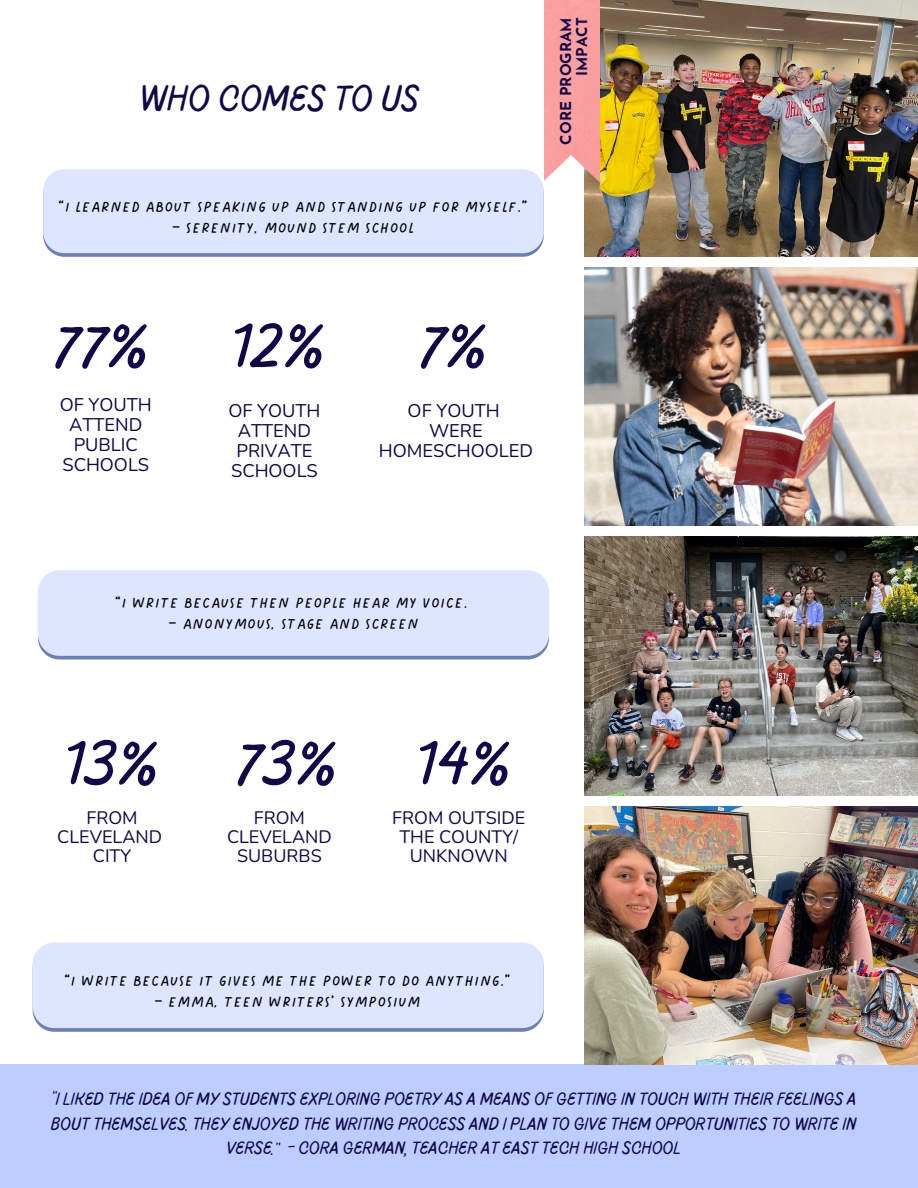
<style>
.page{position:relative;width:918px;height:1188px;background:#fff}
.page>*{position:absolute;margin:0;border:0;box-sizing:border-box;transform-origin:0 0}
.t1{font:100 62.1px "Pluma";color:#100848}
.t2{font:100 37.05px "Pluma";color:#100848}
.t3{font:25.5px "Quotesand Texts";color:#000}
.t4{font:18.3px/20.2px "Nunito";color:#100848;text-align:center}
.t5{font:100 18.15px/24.8px "Pluma";color:#100848;text-align:center}
.t6{font:18px/19.2px "Nunito";color:#100848;text-align:center}
.t7{font:700 15px/15.8px "Josefin Sans";color:#100848;text-align:right}
</style>
<div class="page">
<div style="left:0;top:1064px;width:918px;height:124px;background:#becdff"></div>
<img style="left:584px;top:0;width:334px;height:256px">
<img style="left:584px;top:537px;width:334px;height:258px">
<img style="left:584px;top:268px;width:334px;height:257px">
<img style="left:584px;top:807px;width:334px;height:257px">
<img style="left:544px;top:0;width:55px;height:187px">
<div style="left:43px;top:169px;width:501px;height:88px;background:#dde5ff"></div>
<svg style="left:48px;top:656px;width:491px;height:3px"></svg>
<div style="left:38px;top:570px;width:511px;height:86px;background:#dde5ff"></div>
<svg style="left:42px;top:1028px;width:492px;height:3px"></svg>
<div style="left:33px;top:942px;width:511px;height:86px;background:#dde5ff"></div>
<h4 class="t2" style="left:139px;top:82px;width:282px">WHO COMES TO US</h4>
<h4 class="t3" style="left:58px;top:186px;width:472px">“I LEARNED ABOUT SPEAKING UP AND STANDING UP FOR MYSELF.”</h4>
<h4 class="t3" style="left:171px;top:208px;width:245px">– SERENITY, MOUND STEM SCHOOL</h4>
<h2 class="t7" style="left:560px;top:145px;width:129px;rotate:-90deg">CORE PROGRAM<br>IMPACT</h2>
<h1 class="t1" style="left:54px;top:320px;width:98px">77%</h1>
<h1 class="t1" style="left:229px;top:320px;width:98px">12%</h1>
<h4 class="t1" style="left:419px;top:320px;width:71px">7%</h4>
<p class="t4" style="left:60px;top:395px;width:93px">OF YOUTH<br>ATTEND<br>PUBLIC<br>SCHOOLS</p>
<h3 class="t4" style="left:229px;top:400px;width:93px">OF YOUTH<br>ATTEND<br>PRIVATE<br>SCHOOLS</h3>
<h1 class="t4" style="left:379px;top:400px;width:156px">OF YOUTH<br>WERE<br>HOMESCHOOLED</h1>
<h1 class="t3" style="left:115px;top:582px;width:354px">“I WRITE BECAUSE THEN PEOPLE HEAR MY VOICE.</h1>
<h1 class="t3" style="left:168px;top:603px;width:253px">– ANONYMOUS, STAGE AND SCREEN</h1>
<h4 class="t1" style="left:62px;top:738px;width:99px">13%</h4>
<h4 class="t1" style="left:236px;top:738px;width:104px">73%</h4>
<p class="t1" style="left:414px;top:738px;width:99px">14%</p>
<h3 class="t6" style="left:227px;top:809px;width:106px">FROM<br>CLEVELAND<br>SUBURBS</h3>
<h1 class="t6" style="left:57px;top:809px;width:106px">FROM<br>CLEVELAND<br>CITY</h1>
<h1 class="t6" style="left:392px;top:809px;width:135px">FROM OUTSIDE<br>THE COUNTY/<br>UNKNOWN</h1>
<h4 class="t3" style="left:64px;top:960px;width:449px">“I WRITE BECAUSE IT GIVES ME THE POWER TO DO ANYTHING.”</h4>
<h4 class="t3" style="left:154px;top:982px;width:269px">– EMMA, TEEN WRITERS’ SYMPOSIUM</h4>
<p class="t5" style="left:51px;top:1087px;width:807px">“I LIKED THE IDEA OF MY STUDENTS EXPLORING POETRY AS A MEANS OF GETTING IN TOUCH WITH THEIR FEELINGS A<br>BOUT THEMSELVES. THEY ENJOYED THE WRITING PROCESS AND I PLAN TO GIVE THEM OPPORTUNITIES TO WRITE IN<br>VERSE.” - CORA GERMAN, TEACHER AT EAST TECH HIGH SCHOOL</p>
</div>
